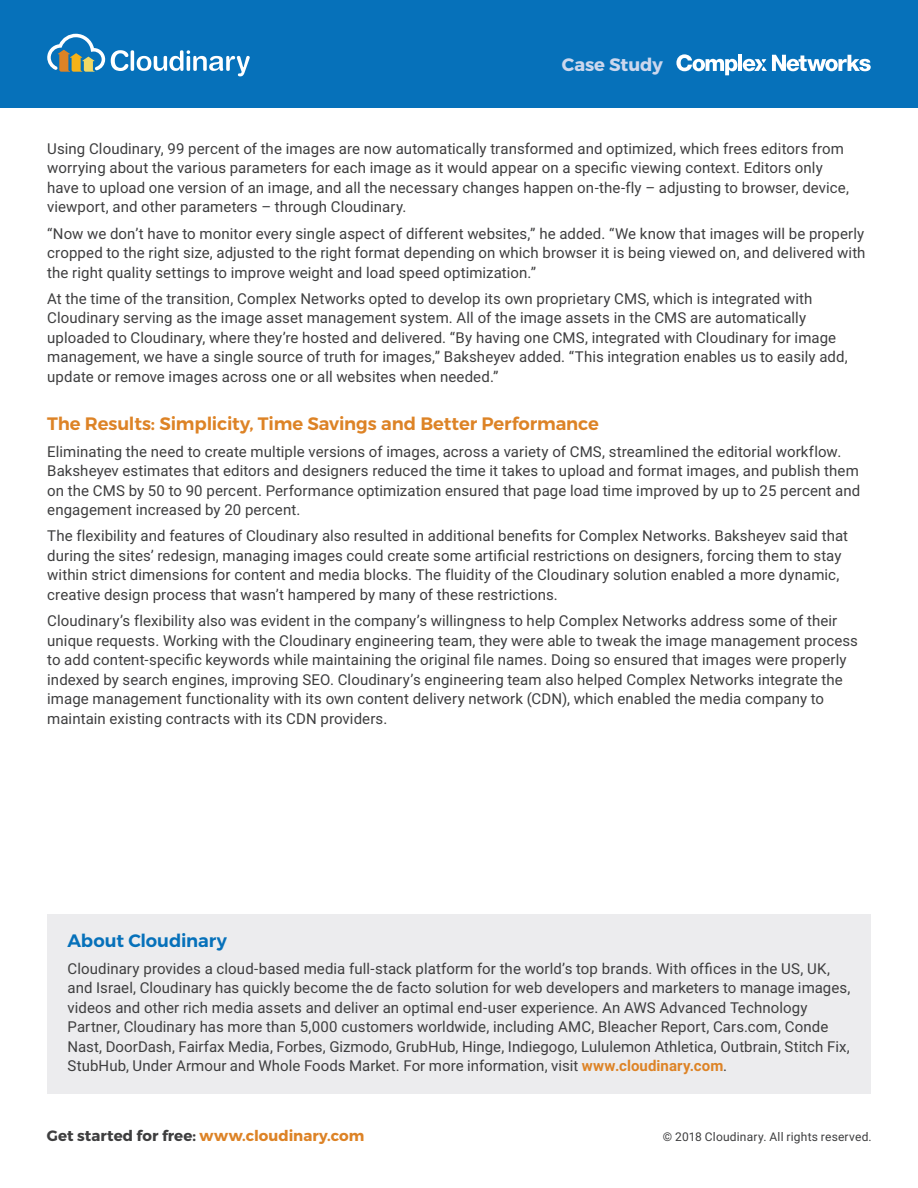
<style>
.page{position:relative;width:918px;height:1188px;background:#fff}
.page>*{position:absolute;margin:0;border:0;box-sizing:border-box;transform-origin:0 0}
.t1{font:600 18px "Montserrat";letter-spacing:-.01em;color:#dd8326}
.t2{font:600 18px "Montserrat";letter-spacing:-.01em;color:#0671ba}
.t3{font:700 18px "Montserrat";letter-spacing:-.005em;color:#ccd7ed}
.t4{font:15px/19.5px "Roboto";letter-spacing:.005em;color:#3e3e3f}
.t5{font:700 15px "Montserrat";letter-spacing:.005em;color:#3e3e3f}
.t6{font:12px "Roboto";letter-spacing:.015em;color:#3e3e3f}
.s1{font-weight:700;color:#dd8326}
.s2{color:#dd8326}
</style>
<div class="page">
<div style="left:0;top:0;width:918px;height:108px;background:#0671ba"></div>
<svg style="left:47px;top:34px;width:58px;height:38px"></svg>
<svg style="left:111px;top:50px;width:139px;height:26px"></svg>
<svg style="left:676px;top:54px;width:61px;height:21px"></svg>
<hr style="left:738px;top:55px;width:4px;height:16px;background:#fff">
<svg style="left:743px;top:55px;width:128px;height:16px"></svg>
<div style="left:47px;top:914px;width:824px;height:180px;background:#ececee"></div>
<p class="t3" style="left:562px;top:53px;width:103px">Case Study</p>
<p class="t4" style="left:47px;top:138px;width:803px">Using Cloudinary, 99 percent of the images are now automatically transformed and optimized, which frees editors from worrying about the various parameters for each image as it would appear on a specific viewing context. Editors only have to upload one version of an image, and all the necessary changes happen on-the-fly – adjusting to browser, device, viewport, and other parameters – through Cloudinary.</p>
<p class="t4" style="left:47px;top:223px;width:820px;text-align:justify">“Now we don’t have to monitor every single aspect of different websites,” he added. “We know that images will be properly cropped to the right size, adjusted to the right format depending on which browser it is being viewed on, and delivered with the right quality settings to improve weight and load speed optimization.”</p>
<p class="t4" style="left:47px;top:288px;width:802px">At the time of the transition, Complex Networks opted to develop its own proprietary CMS, which is integrated with Cloudinary serving as the image asset management system. All of the image assets in the CMS are automatically uploaded to Cloudinary, where they’re hosted and delivered. “By having one CMS, integrated with Cloudinary for image management, we have a single source of truth for images,” Baksheyev added. “This integration enables us to easily add, update or remove images across one or all websites when needed.”</p>
<p class="t1" style="left:47px;top:413px;width:553px">The Results: Simplicity, Time Savings and Better Performance</p>
<p class="t4" style="left:47px;top:441px;width:815px">Eliminating the need to create multiple versions of images, across a variety of CMS, streamlined the editorial workflow.<br>Baksheyev estimates that editors and designers reduced the time it takes to upload and format images, and publish them on the CMS by 50 to 90 percent. Performance optimization ensured that page load time improved by up to 25 percent and engagement increased by 20 percent.</p>
<p class="t4" style="left:47px;top:526px;width:802px">The flexibility and features of Cloudinary also resulted in additional benefits for Complex Networks. Baksheyev said that during the sites’ redesign, managing images could create some artificial restrictions on designers, forcing them to stay within strict dimensions for content and media blocks. The fluidity of the Cloudinary solution enabled a more dynamic, creative design process that wasn’t hampered by many of these restrictions.</p>
<p class="t4" style="left:47px;top:610px;width:812px">Cloudinary’s flexibility also was evident in the company’s willingness to help Complex Networks address some of their unique requests. Working with the Cloudinary engineering team, they were able to tweak the image management process to add content-specific keywords while maintaining the original file names. Doing so ensured that images were properly indexed by search engines, improving SEO. Cloudinary’s engineering team also helped Complex Networks integrate the image management functionality with its own content delivery network (CDN), which enabled the media company to maintain existing contracts with its CDN providers.</p>
<p class="t2" style="left:68px;top:930px;width:161px">About Cloudinary</p>
<p class="t4" style="left:68px;top:958px;width:784px">Cloudinary provides a cloud-based media full-stack platform for the world’s top brands. With offices in the US, UK, and Israel, Cloudinary has quickly become the de facto solution for web developers and marketers to manage images, videos and other rich media assets and deliver an optimal end-user experience. An AWS Advanced Technology Partner, Cloudinary has more than 5,000 customers worldwide, including AMC, Bleacher Report, Cars.com, Conde Nast, DoorDash, Fairfax Media, Forbes, Gizmodo, GrubHub, Hinge, Indiegogo, Lululemon Athletica, Outbrain, Stitch Fix, StubHub, Under Armour and Whole Foods Market. For more information, visit <span class="s1">www.cloudinary.com</span>.</p>
<p class="t5" style="left:47px;top:1126px;width:319px">Get started for free: <span class="s2">www.cloudinary.com</span></p>
<p class="t6" style="left:663px;top:1128px;width:210px">© 2018 Cloudinary. All rights reserved.</p>
</div>
